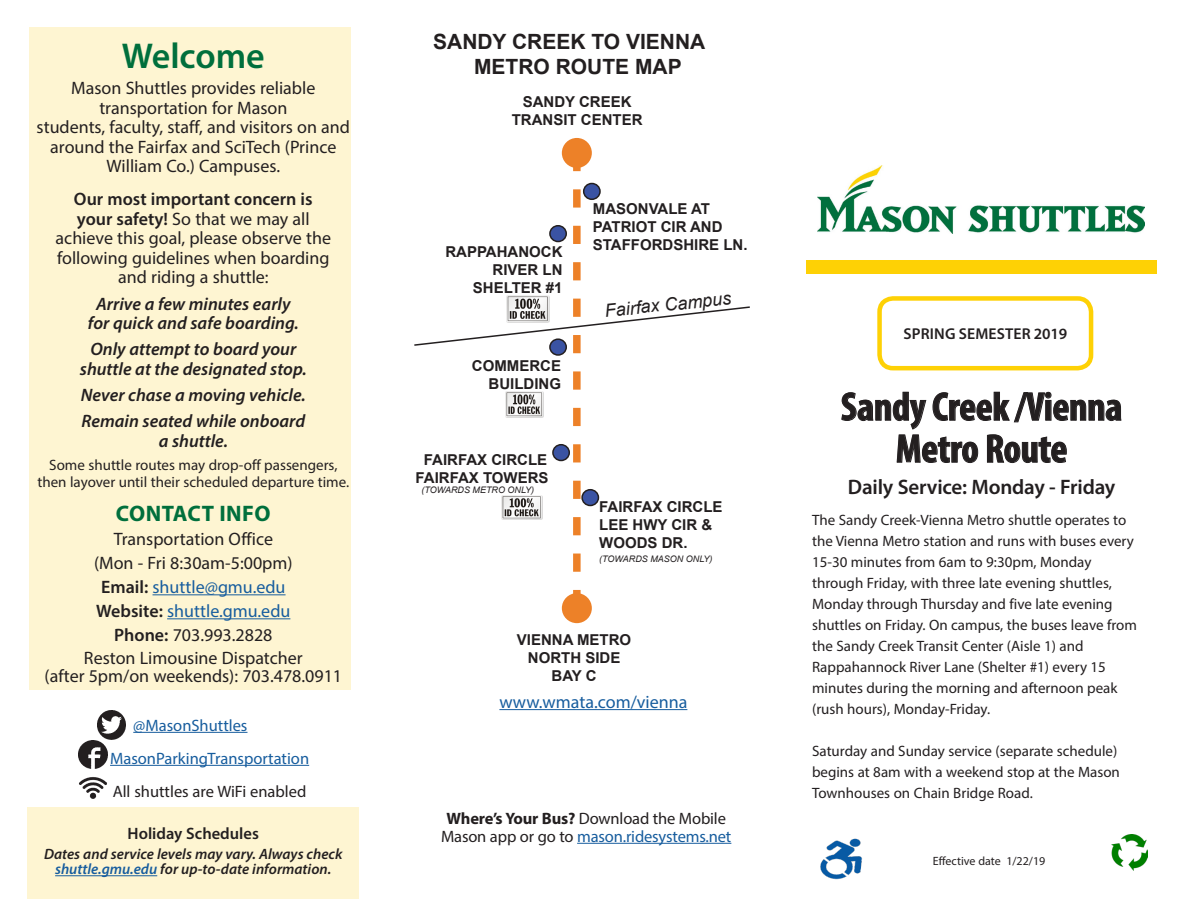
<style>
.page{position:relative;width:1188px;height:918px;background:#fff}
.page>*{position:absolute;margin:0;border:0;box-sizing:border-box;transform-origin:0 0}
.t1{font:700 condensed 40.5px/42px "Myriad Pro";letter-spacing:-.01em;color:#231f20;text-align:center}
.t2{font:600 36px "Myriad Pro";color:#006f3c}
.t3{font:700 22.5px "Myriad Pro";letter-spacing:.02em;color:#006f3c}
.t4{font:700 21px "Arial";color:#231f20}
.t5{font:600 21px "Myriad Pro";letter-spacing:-.01em;color:#231f20}
.t6{font:18px/19.5px "Myriad Pro";color:#231f20;text-align:center}
.t7{font:italic 600 18px/19.5px "Myriad Pro";color:#231f20;text-align:center}
.t8{font:18px "Myriad Pro";color:#175d9e}
.t9{font:italic 18px "Arial";color:#231f20}
.t10{font:16.5px/18px "Myriad Pro";letter-spacing:-.01em;color:#231f20;text-align:center}
.t11{font:16.5px "Myriad Pro";color:#175d9e}
.t12{font:600 16.5px "Myriad Pro";color:#231f20}
.t13{font:600 15.75px "Myriad Pro";letter-spacing:.01em;color:#231f20}
.t14{font:15px/21px "Myriad Pro";color:#231f20}
.t15{font:700 15px/18px "Arial";color:#231f20}
.t16{font:italic 600 15px/15px "Myriad Pro";color:#231f20;text-align:center}
.t17{font:12px "Myriad Pro";color:#231f20}
.t18{font:italic 9px "Arial";color:#231f20}
.s1{font-weight:600}
.s2{font-weight:600;color:#231f20}
.s3{color:#175d9e}
.s4{font-weight:700}
</style>
<div class="page">
<div style="left:29px;top:27px;width:322px;height:663px;background:#fef5d2"></div>
<div style="left:806px;top:260px;width:351px;height:14px;background:#fed105"></div>
<div style="left:877px;top:296px;width:216px;height:74px;border:4px solid #fed105;border-radius:14px"></div>
<svg style="left:841px;top:391px;width:281px;height:72px"></svg>
<hr style="left:153px;top:594px;width:133px;height:1px;background:#175d9e">
<hr style="left:167px;top:618px;width:123px;height:1px;background:#175d9e">
<hr style="left:133px;top:732px;width:114px;height:1px;background:#175d9e">
<hr style="left:110px;top:765px;width:199px;height:1px;background:#175d9e">
<img style="left:97px;top:710px;width:29px;height:29px">
<img style="left:78px;top:740px;width:29px;height:29px">
<img style="left:79px;top:777px;width:28px;height:22px">
<div style="left:28px;top:807px;width:331px;height:91px;background:#fef5d2"></div>
<hr style="left:55px;top:875px;width:102px;height:1px;background:#175d9e">
<div style="left:562px;top:138px;width:30px;height:30px;background:#ed8128;border-radius:50%"></div>
<div style="left:562px;top:593px;width:30px;height:30px;background:#ed8128;border-radius:50%"></div>
<svg style="left:414px;top:153px;width:336px;height:455px"></svg>
<img style="left:1111px;top:834px;width:37px;height:36px">
<div style="left:582px;top:490px;width:16px;height:16px;background:#3a53a3;border-radius:50%"></div>
<div style="left:581px;top:489px;width:18px;height:17px;border:2px solid #231f20;border-radius:50%"></div>
<div style="left:553px;top:445px;width:16px;height:15px;background:#3a53a3;border-radius:50%"></div>
<div style="left:552px;top:444px;width:18px;height:17px;border:2px solid #231f20;border-radius:50%"></div>
<div style="left:550px;top:339px;width:16px;height:16px;background:#3a53a3;border-radius:50%"></div>
<div style="left:549px;top:338px;width:18px;height:18px;border:2px solid #231f20;border-radius:50%"></div>
<div style="left:584px;top:183px;width:16px;height:16px;background:#3a53a3;border-radius:50%"></div>
<div style="left:583px;top:183px;width:18px;height:17px;border:2px solid #231f20;border-radius:50%"></div>
<div style="left:550px;top:226px;width:16px;height:16px;background:#3a53a3;border-radius:50%"></div>
<div style="left:549px;top:225px;width:18px;height:17px;border:2px solid #231f20;border-radius:50%"></div>
<hr style="left:499px;top:709px;width:188px;height:1px;background:#175d9e">
<img style="left:820px;top:838px;width:42px;height:42px">
<img style="left:506px;top:295px;width:43px;height:28px">
<img style="left:505px;top:391px;width:38px;height:27px">
<img style="left:501px;top:495px;width:42px;height:25px">
<hr style="left:577px;top:843px;width:154px;height:1px;background:#175d9e">
<img style="left:818px;top:166px;width:327px;height:68px">
<p class="t2" style="left:122px;top:33px;width:144px">Welcome</p>
<p class="t6" style="left:37px;top:78px;width:315px">Mason Shuttles provides reliable transportation for Mason<br>students, faculty, staff, and visitors on and around the Fairfax and SciTech (Prince William Co.) Campuses.</p>
<p class="t6" style="left:56px;top:189px;width:277px"><span class="s1">Our most important concern is your safety!</span> So that we may all achieve this goal, please observe the following guidelines when boarding and riding a shuttle:</p>
<p class="t7" style="left:88px;top:293px;width:212px">Arrive a few minutes early for quick and safe boarding.</p>
<p class="t7" style="left:80px;top:339px;width:228px">Only attempt to board your shuttle at the designated stop.</p>
<p class="t7" style="left:81px;top:385px;width:226px">Never chase a moving vehicle.</p>
<p class="t7" style="left:82px;top:411px;width:225px">Remain seated while onboard a shuttle.</p>
<p class="t14" style="left:38px;top:457px;width:313px;line-height:16.5px;text-align:center">Some shuttle routes may drop-off passengers, then layover until their scheduled departure time.</p>
<p class="t3" style="left:116px;top:499px;width:156px">CONTACT INFO</p>
<p class="t6" style="left:114px;top:529px;width:161px">Transportation Office</p>
<p class="t6" style="left:94px;top:553px;width:200px">(Mon - Fri 8:30am-5:00pm)</p>
<p class="t8" style="left:101px;top:576px;width:186px"><span class="s2">Email:</span> shuttle@gmu.edu</p>
<p class="t8" style="left:96px;top:600px;width:196px"><span class="s2">Website:</span> shuttle.gmu.edu</p>
<p class="t6" style="left:114px;top:625px;width:160px"><span class="s1">Phone:</span> 703.993.2828</p>
<p class="t6" style="left:45px;top:648px;width:299px;line-height:18px">Reston Limousine Dispatcher<br>(after 5pm/on weekends): 703.478.0911</p>
<p class="t11" style="left:133px;top:715px;width:116px">@MasonShuttles</p>
<p class="t11" style="left:110px;top:748px;width:201px">MasonParkingTransportation</p>
<p class="t10" style="left:113px;top:782px;width:195px">All shuttles are WiFi enabled</p>
<p class="t12" style="left:128px;top:823px;width:133px">Holiday Schedules</p>
<p class="t16" style="left:44px;top:846px;width:300px">Dates and service levels may vary. Always check <span class="s3">shuttle.gmu.edu</span> for up-to-date information.</p>
<p class="t4" style="left:433px;top:27px;width:274px">SANDY CREEK TO VIENNA</p>
<p class="t4" style="left:474px;top:52px;width:209px">METRO ROUTE MAP</p>
<p class="t15" style="left:523px;top:92px;width:110px">SANDY CREEK</p>
<p class="t15" style="left:512px;top:110px;width:132px">TRANSIT CENTER</p>
<p class="t15" style="left:445px;top:243px;width:119px">RAPPAHANOCK</p>
<p class="t15" style="left:493px;top:261px;width:72px">RIVER LN</p>
<p class="t15" style="left:473px;top:279px;width:91px">SHELTER #1</p>
<p class="t15" style="left:472px;top:357px;width:91px">COMMERCE</p>
<p class="t15" style="left:489px;top:375px;width:74px">BUILDING</p>
<p class="t15" style="left:424px;top:450px;width:125px">FAIRFAX CIRCLE</p>
<p class="t15" style="left:416px;top:468px;width:135px">FAIRFAX TOWERS</p>
<p class="t18" style="left:421px;top:484px;width:114px">(TOWARDS METRO ONLY)</p>
<p class="t15" style="left:593px;top:200px;width:156px">MASONVALE AT<br>PATRIOT CIR AND<br>STAFFORDSHIRE LN.</p>
<p class="t9" style="left:604px;top:299px;width:129px;rotate:-6deg">Fairfax Campus</p>
<p class="t15" style="left:599px;top:498px;width:125px">FAIRFAX CIRCLE</p>
<p class="t15" style="left:599px;top:516px;width:115px">LEE HWY CIR &amp;</p>
<p class="t15" style="left:599px;top:534px;width:90px">WOODS DR.</p>
<p class="t18" style="left:599px;top:553px;width:115px">(TOWARDS MASON ONLY)</p>
<p class="t15" style="left:517px;top:631px;width:116px">VIENNA METRO</p>
<p class="t15" style="left:528px;top:649px;width:94px">NORTH SIDE</p>
<p class="t15" style="left:552px;top:667px;width:47px">BAY C</p>
<p class="t8" style="left:499px;top:691px;width:189px">www.wmata.com/vienna</p>
<p class="t10" style="left:441px;top:809px;width:292px"><span class="s4">Where’s Your Bus?</span> Download the Mobile<br>Mason app or go to <span class="s3">mason.ridesystems.net</span></p>
<p class="t13" style="left:904px;top:324px;width:165px">SPRING SEMESTER 2019</p>
<p class="t1" style="left:841px;top:385px;width:283px">Sandy Creek /Vienna<br>Metro Route</p>
<p class="t5" style="left:848px;top:473px;width:269px">Daily Service: Monday - Friday</p>
<p class="t14" style="left:812px;top:509px;width:326px">The Sandy Creek-Vienna Metro shuttle operates to the Vienna Metro station and runs with buses every 15-30 minutes from 6am to 9:30pm, Monday through Friday, with three late evening shuttles, Monday through Thursday and five late evening shuttles on Friday. On campus, the buses leave from the Sandy Creek Transit Center (Aisle 1) and Rappahannock River Lane (Shelter #1) every 15 minutes during the morning and afternoon peak (rush hours), Monday-Friday.</p>
<p class="t14" style="left:812px;top:740px;width:309px">Saturday and Sunday service (separate schedule) begins at 8am with a weekend stop at the Mason<br>Townhouses on Chain Bridge Road.</p>
<p class="t17" style="left:933px;top:854px;width:114px">Effective date 1/22/19</p>
</div>
